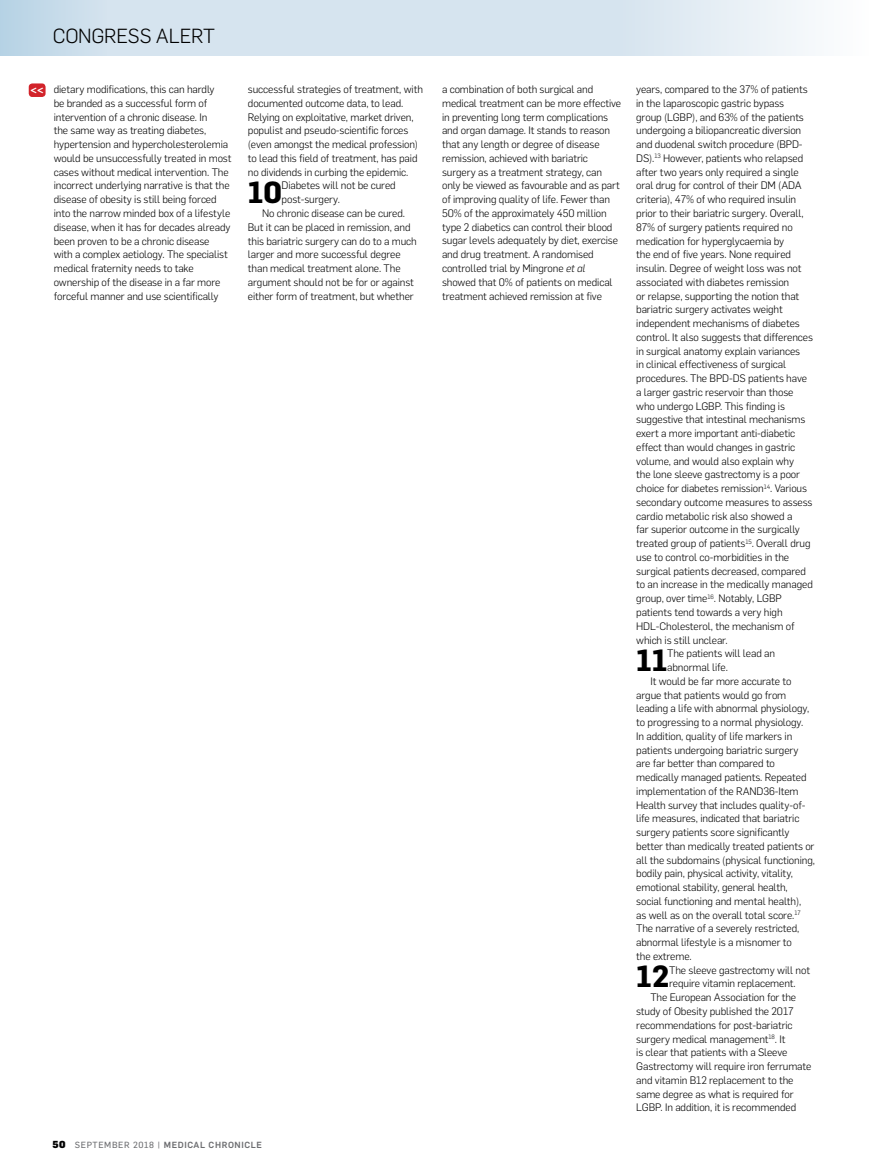
<style>
.page{position:relative;width:869px;height:1170px;background:#fff}
.page>*{position:absolute;margin:0;border:0;box-sizing:border-box;transform-origin:0 0}
.BodyCopy2{font:700 29.88px "Flama";color:#000}
.t1{font:300 20px "Flama";letter-spacing:-.015em;color:#000}
.Sub_Heading_Red{font:700 11.25px "Flama";color:#fff}
.BodyCopy2-2{font:300 10.62px/13.8px "Flama";letter-spacing:-.01em;color:#000}
.t2{font:500 8.75px "Flama";letter-spacing:.07em;color:#6d6e71}
.s1{font-weight:900;font-size:10px;color:#000}
.s2{font-family:"Flama Basic";font-weight:400}
.s3{font-style:italic}
</style>
<div class="page">
<svg style="left:107px;top:0;width:702px;height:56px;background:#d9e6f0"></svg>
<div style="left:0;top:0;width:107px;height:56px;background:linear-gradient(to right,#b6d2e4,#d5e3ee)"></div>
<div style="left:29px;top:83px;width:17px;height:14px;background:#d2232a;border-radius:4px"></div>
<p class="t1" style="left:53px;top:22px;width:164px">CONGRESS ALERT</p>
<p class="Sub_Heading_Red" style="left:30px;top:82px;width:15px">&lt;&lt;</p>
<p class="BodyCopy2-2" style="left:54px;top:82px;width:179px">dietary modifications, this can hardly<br>be branded as a successful form of intervention of a chronic disease. In<br>the same way as treating diabetes, hypertension and hypercholesterolemia would be unsuccessfully treated in most cases without medical intervention. The incorrect underlying narrative is that the disease of obesity is still being forced into the narrow minded box of a lifestyle disease, when it has for decades already been proven to be a chronic disease<br>with a complex aetiology. The specialist medical fraternity needs to take ownership of the disease in a far more forceful manner and use scientifically</p>
<p class="BodyCopy2-2" style="left:248px;top:82px;width:176px">successful strategies of treatment, with documented outcome data, to lead.<br>Relying on exploitative, market driven, populist and pseudo-scientific forces (even amongst the medical profession) to lead this field of treatment, has paid no dividends in curbing the epidemic.</p>
<p class="BodyCopy2" style="left:248px;top:171px;width:35px">10</p>
<p class="BodyCopy2-2" style="left:281px;top:178px;width:116px">Diabetes will not be cured post-surgery.</p>
<p class="BodyCopy2-2" style="left:248px;top:206px;width:170px;text-indent:14px">No chronic disease can be cured.<br>But it can be placed in remission, and this bariatric surgery can do to a much larger and more successful degree than medical treatment alone. The argument should not be for or against either form of treatment, but whether</p>
<p class="t2" style="left:52px;top:1137px;width:211px"><span class="s1">50</span> <span class="s2">SEPTEMBER 2018 |</span> MEDICAL CHRONICLE</p>
<p class="BodyCopy2-2" style="left:442px;top:82px;width:180px">a combination of both surgical and medical treatment can be more effective in preventing long term complications and organ damage. It stands to reason that any length or degree of disease remission, achieved with bariatric surgery as a treatment strategy, can only be viewed as favourable and as part of improving quality of life. Fewer than 50% of the approximately 450 million type 2 diabetics can control their blood sugar levels adequately by diet, exercise and drug treatment. A randomised controlled trial by Mingrone <span class="s3">et al </span>showed that 0% of patients on medical treatment achieved remission at five</p>
<p class="BodyCopy2-2" style="left:636px;top:82px;width:178px">years, compared to the 37% of patients in the laparoscopic gastric bypass<br>group (LGBP), and 63% of the patients undergoing a biliopancreatic diversion and duodenal switch procedure (BPD-DS).<sup>13</sup> However, patients who relapsed after two years only required a single oral drug for control of their DM (ADA criteria), 47% of who required insulin prior to their bariatric surgery. Overall, 87% of surgery patients required no medication for hyperglycaemia by<br>the end of five years. None required insulin. Degree of weight loss was not associated with diabetes remission<br>or relapse, supporting the notion that bariatric surgery activates weight independent mechanisms of diabetes control. It also suggests that differences in surgical anatomy explain variances<br>in clinical effectiveness of surgical procedures. The BPD-DS patients have a larger gastric reservoir than those who undergo LGBP. This finding is suggestive that intestinal mechanisms exert a more important anti-diabetic effect than would changes in gastric volume, and would also explain why<br>the lone sleeve gastrectomy is a poor choice for diabetes remission<sup>14</sup>. Various secondary outcome measures to assess cardio metabolic risk also showed a<br>far superior outcome in the surgically treated group of patients<sup>15</sup>. Overall drug use to control co-morbidities in the surgical patients decreased, compared to an increase in the medically managed group, over time<sup>16</sup>. Notably, LGBP patients tend towards a very high HDL-Cholesterol, the mechanism of which is still unclear.</p>
<p class="BodyCopy2" style="left:636px;top:638px;width:33px">11</p>
<p class="BodyCopy2-2" style="left:667px;top:646px;width:109px">The patients will lead an abnormal life.</p>
<p class="BodyCopy2-2" style="left:636px;top:673px;width:180px;text-indent:14px">It would be far more accurate to argue that patients would go from leading a life with abnormal physiology, to progressing to a normal physiology.<br>In addition, quality of life markers in patients undergoing bariatric surgery are far better than compared to medically managed patients. Repeated implementation of the RAND36-Item Health survey that includes quality-of&shy;life measures, indicated that bariatric surgery patients score significantly better than medically treated patients or all the subdomains (physical functioning, bodily pain, physical activity, vitality, emotional stability, general health, social functioning and mental health),<br>as well as on the overall total score.<sup>17<br></sup>The narrative of a severely restricted, abnormal lifestyle is a misnomer to<br>the extreme.</p>
<p class="BodyCopy2" style="left:636px;top:955px;width:35px">12</p>
<p class="BodyCopy2-2" style="left:668px;top:962px;width:142px">The sleeve gastrectomy will not require vitamin replacement.</p>
<p class="BodyCopy2-2" style="left:636px;top:989px;width:177px;text-indent:14px">The European Association for the study of Obesity published the 2017 recommendations for post-bariatric surgery medical management<sup>18</sup>. It<br>is clear that patients with a Sleeve Gastrectomy will require iron ferrumate and vitamin B12 replacement to the same degree as what is required for LGBP. In addition, it is recommended</p>
</div>
